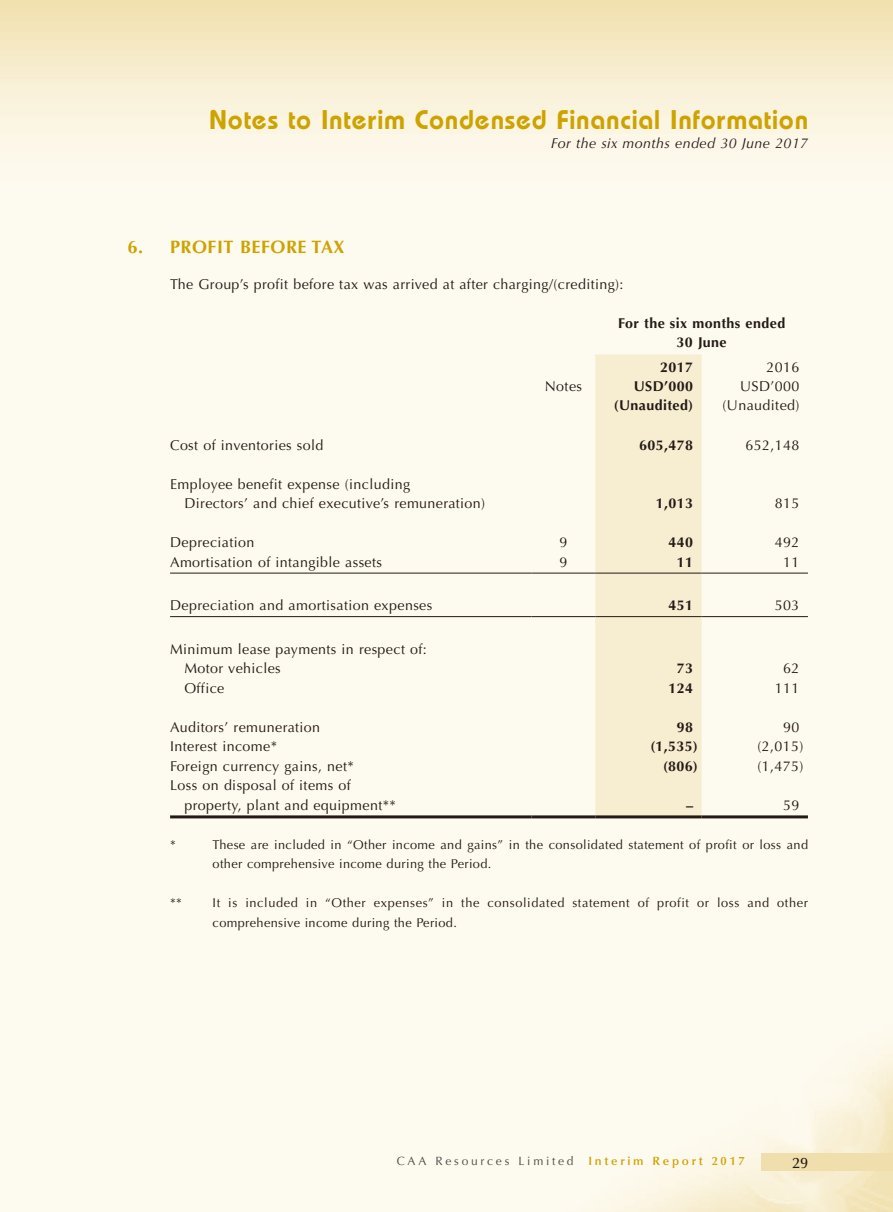
<style>
.page{position:relative;width:893px;height:1212px;background:#fdfaef}
.page>*{position:absolute;margin:0;border:0;box-sizing:border-box;transform-origin:0 0}
.t1{font:600 27px "Bauhaus Std";letter-spacing:.03em;color:#cea300}
.t2{font:700 18px "Optima LT Std";letter-spacing:.03em;color:#cea300}
.t3{font:500 15px "Optima LT Std";color:#231916}
.t4{font:14.25px/19.5px "Optima LT Std";letter-spacing:.03em;color:#231916}
.t5{font:700 14.25px/19.5px "Optima LT Std";letter-spacing:.03em;color:#231916;text-align:center}
.t6{font:italic 14.25px "Optima LT Std";letter-spacing:.03em;color:#231916}
.t7{font:12.75px/19.5px "Optima LT Std";letter-spacing:.03em;color:#231916}
.t8{font:12.75px/19.5px "Optima LT Std";letter-spacing:.05em;color:#231916}
.t9{font:12px "Optima LT Std";letter-spacing:.23em;color:#4d4a4a}
.s1{font-weight:600;color:#cea300}
</style>
<div class="page">
<div style="left:762px;top:1153px;width:131px;height:18px;background:#f0dfac"></div>
<div style="left:595px;top:354px;width:107px;height:461px;background:#f7eed1"></div>
<hr style="left:170px;top:573px;width:361px;height:1px;background:#231916">
<hr style="left:531px;top:573px;width:64px;height:1px;background:#231916">
<hr style="left:595px;top:573px;width:107px;height:1px;background:#231916">
<hr style="left:702px;top:573px;width:106px;height:1px;background:#231916">
<hr style="left:170px;top:616px;width:361px;height:1px;background:#231916">
<hr style="left:531px;top:616px;width:64px;height:1px;background:#231916">
<hr style="left:595px;top:616px;width:107px;height:1px;background:#231916">
<hr style="left:702px;top:616px;width:106px;height:1px;background:#231916">
<hr style="left:170px;top:815px;width:361px;height:3px;background:#231916">
<hr style="left:531px;top:815px;width:64px;height:3px;background:#231916">
<hr style="left:595px;top:815px;width:107px;height:3px;background:#231916">
<hr style="left:702px;top:815px;width:106px;height:3px;background:#231916">
<h1 class="t1" style="left:209px;top:103px;width:600px">Notes to Interim Condensed Financial Information</h1>
<p class="t6" style="left:551px;top:135px;width:259px">For the six months ended 30 June 2017</p>
<p class="t2" style="left:128px;top:236px;width:218px">6. PROFIT BEFORE TAX</p>
<p class="t4" style="left:170px;top:275px;width:455px">The Group’s profit before tax was arrived at after charging/(crediting):</p>
<p class="t5" style="left:618px;top:314px;width:169px">For the six months ended<br>30 June</p>
<p class="t5" style="left:660px;top:357px;width:34px">2017</p>
<p class="t4" style="left:766px;top:357px;width:34px">2016</p>
<p class="t4" style="left:545px;top:377px;width:39px">Notes</p>
<p class="t5" style="left:634px;top:377px;width:61px">USD’000</p>
<p class="t4" style="left:740px;top:377px;width:61px">USD’000</p>
<p class="t5" style="left:614px;top:396px;width:81px">(Unaudited)</p>
<p class="t4" style="left:723px;top:396px;width:78px">(Unaudited)</p>
<p class="t4" style="left:170px;top:435px;width:155px">Cost of inventories sold</p>
<p class="t5" style="left:639px;top:435px;width:55px">605,478</p>
<p class="t4" style="left:746px;top:435px;width:55px">652,148</p>
<p class="t4" style="left:184px;top:474px;width:302px;text-indent:-14px">Employee benefit expense (including<br>Directors’ and chief executive’s remuneration)</p>
<p class="t5" style="left:656px;top:494px;width:39px">1,013</p>
<p class="t4" style="left:775px;top:494px;width:26px">815</p>
<p class="t4" style="left:170px;top:533px;width:86px">Depreciation</p>
<p class="t4" style="left:559px;top:533px;width:9px">9</p>
<p class="t5" style="left:669px;top:533px;width:26px">440</p>
<p class="t4" style="left:775px;top:533px;width:26px">492</p>
<p class="t4" style="left:170px;top:552px;width:213px">Amortisation of intangible assets</p>
<p class="t4" style="left:559px;top:552px;width:9px">9</p>
<p class="t5" style="left:677px;top:552px;width:18px">11</p>
<p class="t4" style="left:783px;top:552px;width:18px">11</p>
<p class="t4" style="left:170px;top:596px;width:264px">Depreciation and amortisation expenses</p>
<p class="t5" style="left:669px;top:596px;width:26px">451</p>
<p class="t4" style="left:775px;top:596px;width:26px">503</p>
<p class="t4" style="left:184px;top:639px;width:244px;text-indent:-14px">Minimum lease payments in respect of:<br>Motor vehicles</p>
<p class="t5" style="left:677px;top:659px;width:18px">73</p>
<p class="t4" style="left:783px;top:659px;width:18px">62</p>
<p class="t4" style="left:184px;top:678px;width:41px">Office</p>
<p class="t5" style="left:669px;top:678px;width:26px">124</p>
<p class="t4" style="left:775px;top:678px;width:26px">111</p>
<p class="t4" style="left:170px;top:717px;width:152px">Auditors’ remuneration</p>
<p class="t5" style="left:677px;top:717px;width:18px">98</p>
<p class="t4" style="left:783px;top:717px;width:18px">90</p>
<p class="t4" style="left:170px;top:737px;width:108px">Interest income*</p>
<p class="t5" style="left:650px;top:737px;width:49px">(1,535)</p>
<p class="t4" style="left:757px;top:737px;width:47px">(2,015)</p>
<p class="t4" style="left:170px;top:756px;width:185px">Foreign currency gains, net*</p>
<p class="t5" style="left:663px;top:756px;width:36px">(806)</p>
<p class="t4" style="left:757px;top:756px;width:47px">(1,475)</p>
<p class="t4" style="left:184px;top:776px;width:213px;text-indent:-14px">Loss on disposal of items of property, plant and equipment**</p>
<p class="t5" style="left:686px;top:795px;width:9px">–</p>
<p class="t4" style="left:783px;top:795px;width:18px">59</p>
<p class="t7" style="left:170px;top:834px;width:7px">*</p>
<p class="t7" style="left:213px;top:834px;width:597px">These are included in “Other income and gains” in the consolidated statement of profit or loss and other comprehensive income during the Period.</p>
<p class="t7" style="left:170px;top:893px;width:13px">**</p>
<p class="t8" style="left:213px;top:893px;width:597px">It is included in “Other expenses” in the consolidated statement of profit or loss and other comprehensive income during the Period.</p>
<p class="t9" style="left:397px;top:1154px;width:349px">CAA Resources Limited <span class="s1">Interim Report 2017</span></p>
<p class="t3" style="left:792px;top:1154px;width:17px">29</p>
</div>
